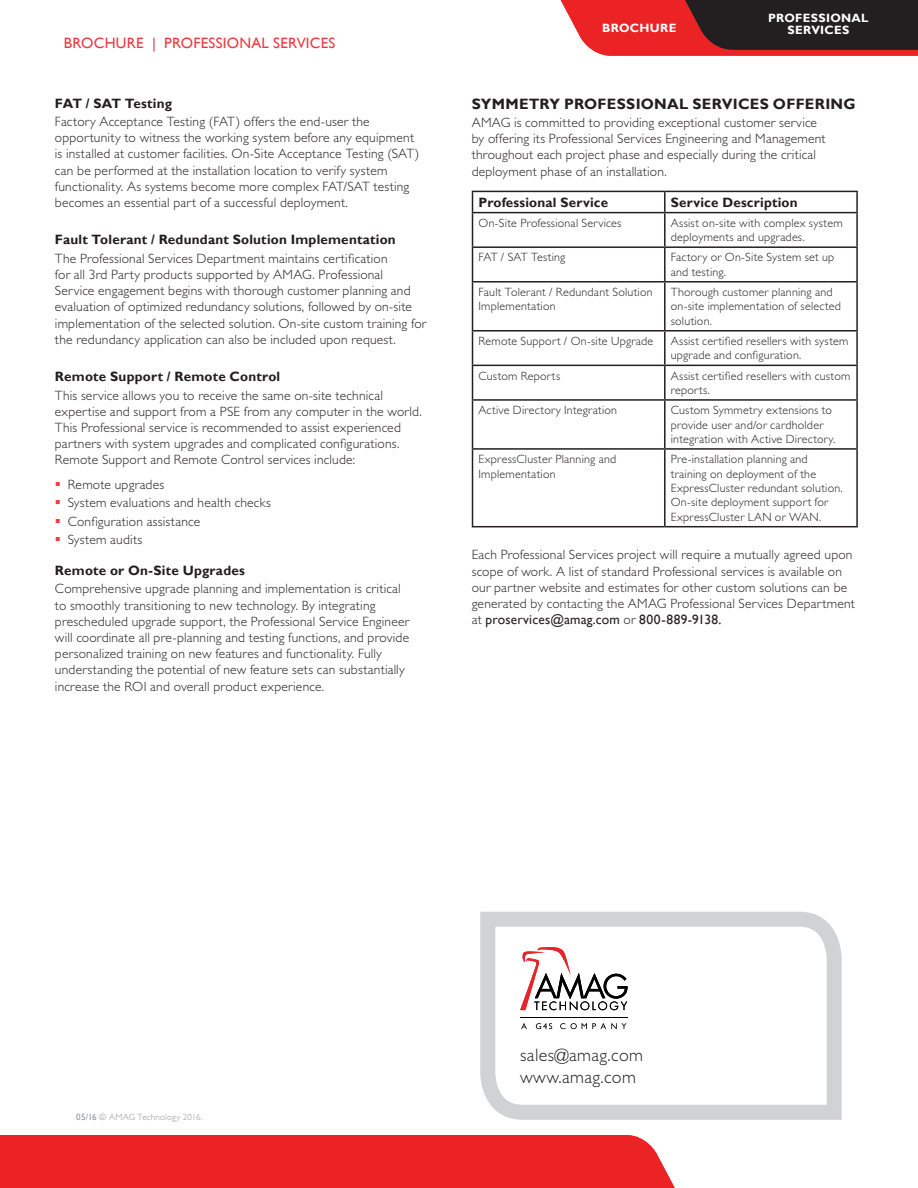
<style>
.page{position:relative;width:918px;height:1188px;background:#fff}
.page>*{position:absolute;margin:0;border:0;box-sizing:border-box;transform-origin:0 0}
.t1{font:300 18px "Gill Sans Std";letter-spacing:.02em;color:#231f20}
.G4S_Heading{font:700 15px "Gill Sans";letter-spacing:.015em;color:#231f20}
.t2{font:15px "Gill Sans";letter-spacing:.015em;color:#ee3a41}
.G4S_05_Body_Text{font:300 13.5px/16.2px "Gill Sans Std";letter-spacing:.015em;color:#231f20}
.G4S_Subheading{font:700 13.5px "Gill Sans";letter-spacing:.015em;color:#231f20}
.G4S_05_Body_Text_Bul{font:300 13.5px "Gill Sans Std";letter-spacing:.015em;color:#231f20}
.G4S_Subheading-2{font:700 13.5px "Gill Sans";letter-spacing:.015em;color:#231f20}
.G4S_05_Body_Text-2{font:300 12px/14.4px "Gill Sans Std";letter-spacing:.02em;color:#231f20}
.t3{font:700 12px "Gill Sans";letter-spacing:.025em;color:#fff}
.Copyright_text{font:300 9px "Gill Sans Std";letter-spacing:.025em;color:#939598}
.s1{font-family:"Gill Sans";font-weight:400}
</style>
<div class="page">
<svg style="left:480px;top:911px;width:362px;height:209px"></svg>
<svg style="left:520px;top:947px;width:108px;height:64px"></svg>
<hr style="left:520px;top:1017px;width:108px;height:1px;background:#000">
<svg style="left:521px;top:1023px;width:6px;height:6px"></svg>
<svg style="left:536px;top:1023px;width:16px;height:6px"></svg>
<svg style="left:560px;top:1023px;width:67px;height:6px"></svg>
<div style="left:0;top:1135px;width:675px;height:53px;background:#ec2325"></div>
<svg style="left:560px;top:0;width:358px;height:56px;background:#7f2b2c"></svg>
<hr style="left:472px;top:191px;width:193px;height:1px;background:#231f20">
<svg style="left:472px;top:192px;width:1px;height:20px"></svg>
<hr style="left:665px;top:191px;width:193px;height:1px;background:#231f20">
<hr style="left:664px;top:192px;width:2px;height:20px;background:#231f20">
<hr style="left:856px;top:192px;width:2px;height:20px;background:#231f20">
<hr style="left:472px;top:212px;width:193px;height:1px;background:#231f20">
<hr style="left:472px;top:213px;width:1px;height:33px;background:#231f20">
<hr style="left:665px;top:212px;width:193px;height:1px;background:#231f20">
<hr style="left:664px;top:213px;width:2px;height:33px;background:#231f20">
<hr style="left:856px;top:213px;width:2px;height:33px;background:#231f20">
<hr style="left:472px;top:246px;width:193px;height:2px;background:#231f20">
<hr style="left:472px;top:248px;width:1px;height:33px;background:#231f20">
<hr style="left:665px;top:246px;width:193px;height:2px;background:#231f20">
<hr style="left:664px;top:248px;width:2px;height:33px;background:#231f20">
<hr style="left:856px;top:248px;width:2px;height:33px;background:#231f20">
<hr style="left:472px;top:281px;width:193px;height:2px;background:#231f20">
<hr style="left:472px;top:283px;width:1px;height:47px;background:#231f20">
<hr style="left:665px;top:281px;width:193px;height:2px;background:#231f20">
<hr style="left:664px;top:283px;width:2px;height:47px;background:#231f20">
<hr style="left:856px;top:283px;width:2px;height:47px;background:#231f20">
<hr style="left:472px;top:330px;width:193px;height:2px;background:#231f20">
<hr style="left:472px;top:332px;width:1px;height:33px;background:#231f20">
<hr style="left:665px;top:330px;width:193px;height:2px;background:#231f20">
<hr style="left:664px;top:332px;width:2px;height:33px;background:#231f20">
<hr style="left:856px;top:332px;width:2px;height:33px;background:#231f20">
<hr style="left:472px;top:365px;width:193px;height:1px;background:#231f20">
<hr style="left:472px;top:366px;width:1px;height:33px;background:#231f20">
<hr style="left:665px;top:365px;width:193px;height:1px;background:#231f20">
<hr style="left:664px;top:366px;width:2px;height:33px;background:#231f20">
<hr style="left:856px;top:366px;width:2px;height:33px;background:#231f20">
<hr style="left:472px;top:399px;width:193px;height:2px;background:#231f20">
<hr style="left:472px;top:401px;width:1px;height:47px;background:#231f20">
<hr style="left:665px;top:399px;width:193px;height:2px;background:#231f20">
<hr style="left:664px;top:401px;width:2px;height:47px;background:#231f20">
<hr style="left:856px;top:401px;width:2px;height:47px;background:#231f20">
<hr style="left:472px;top:448px;width:193px;height:2px;background:#231f20">
<hr style="left:472px;top:450px;width:1px;height:76px;background:#231f20">
<hr style="left:665px;top:448px;width:193px;height:2px;background:#231f20">
<hr style="left:664px;top:450px;width:2px;height:76px;background:#231f20">
<hr style="left:856px;top:450px;width:2px;height:76px;background:#231f20">
<hr style="left:472px;top:526px;width:193px;height:1px;background:#231f20">
<hr style="left:665px;top:526px;width:193px;height:1px;background:#231f20">
<p class="t2" style="left:64px;top:34px;width:273px">BROCHURE | PROFESSIONAL SERVICES</p>
<p class="G4S_Subheading" style="left:55px;top:95px;width:119px">FAT / SAT Testing</p>
<p class="G4S_05_Body_Text" style="left:55px;top:114px;width:366px">Factory Acceptance Testing (FAT) offers the end-user the opportunity to witness the working system before any equipment is installed at customer facilities. On-Site Acceptance Testing (SAT) can be performed at the installation location to verify system functionality. As systems become more complex FAT/SAT testing becomes an essential part of a successful deployment.</p>
<p class="G4S_Subheading" style="left:55px;top:232px;width:342px">Fault Tolerant / Redundant Solution Implementation</p>
<p class="G4S_05_Body_Text" style="left:55px;top:250px;width:373px">The Professional Services Department maintains certification<br>for all 3rd Party products supported by AMAG. Professional<br>Service engagement begins with thorough customer planning and evaluation of optimized redundancy solutions, followed by on-site implementation of the selected solution. On-site custom training for the redundancy application can also be included upon request.</p>
<p class="G4S_Subheading" style="left:55px;top:369px;width:227px">Remote Support / Remote Control</p>
<p class="G4S_05_Body_Text" style="left:55px;top:387px;width:368px">This service allows you to receive the same on-site technical expertise and support from a PSE from any computer in the world.<br>This Professional service is recommended to assist experienced partners with system upgrades and complicated configurations.<br>Remote Support and Remote Control services include:</p>
<p class="G4S_05_Body_Text_Bul" style="left:68px;top:477px;width:98px">Remote upgrades</p>
<p class="G4S_05_Body_Text_Bul" style="left:68px;top:495px;width:205px">System evaluations and health checks</p>
<p class="G4S_05_Body_Text_Bul" style="left:68px;top:514px;width:134px">Configuration assistance</p>
<p class="G4S_05_Body_Text_Bul" style="left:68px;top:532px;width:76px">System audits</p>
<p class="G4S_Subheading" style="left:55px;top:562px;width:191px">Remote or On-Site Upgrades</p>
<p class="G4S_05_Body_Text" style="left:55px;top:581px;width:356px">Comprehensive upgrade planning and implementation is critical to smoothly transitioning to new technology. By integrating prescheduled upgrade support, the Professional Service Engineer will coordinate all pre-planning and testing functions, and provide personalized training on new features and functionality. Fully understanding the potential of new feature sets can substantially increase the ROI and overall product experience.</p>
<p class="t3" style="left:768px;top:10px;width:102px">PROFESSIONAL</p>
<p class="t3" style="left:602px;top:21px;width:76px">BROCHURE</p>
<p class="t3" style="left:788px;top:22px;width:63px">SERVICES</p>
<p class="G4S_Heading" style="left:472px;top:95px;width:386px">SYMMETRY PROFESSIONAL SERVICES OFFERING</p>
<p class="G4S_05_Body_Text" style="left:472px;top:115px;width:355px">AMAG is committed to providing exceptional customer service by offering its Professional Services Engineering and Management throughout each project phase and especially during the critical deployment phase of an installation.</p>
<p class="G4S_Subheading-2" style="left:478px;top:194px;width:131px">Professional Service</p>
<p class="G4S_Subheading-2" style="left:671px;top:194px;width:128px">Service Description</p>
<p class="G4S_05_Body_Text-2" style="left:478px;top:216px;width:144px">On-Site Professional Services</p>
<p class="G4S_05_Body_Text-2" style="left:671px;top:216px;width:173px">Assist on-site with complex system deployments and upgrades.</p>
<p class="G4S_05_Body_Text-2" style="left:478px;top:250px;width:88px">FAT / SAT Testing</p>
<p class="G4S_05_Body_Text-2" style="left:671px;top:250px;width:165px">Factory or On-Site System set up and testing.</p>
<p class="G4S_05_Body_Text-2" style="left:478px;top:285px;width:176px">Fault Tolerant / Redundant Solution<br>Implementation</p>
<p class="G4S_05_Body_Text-2" style="left:671px;top:285px;width:172px">Thorough customer planning and on-site implementation of selected solution.</p>
<p class="G4S_05_Body_Text-2" style="left:478px;top:334px;width:176px">Remote Support / On-site Upgrade</p>
<p class="G4S_05_Body_Text-2" style="left:671px;top:334px;width:179px">Assist certified resellers with system upgrade and configuration.</p>
<p class="G4S_05_Body_Text-2" style="left:478px;top:368px;width:83px">Custom Reports</p>
<p class="G4S_05_Body_Text-2" style="left:671px;top:368px;width:181px">Assist certified resellers with custom reports.</p>
<p class="G4S_05_Body_Text-2" style="left:478px;top:403px;width:140px">Active Directory Integration</p>
<p class="G4S_05_Body_Text-2" style="left:671px;top:403px;width:166px">Custom Symmetry extensions to provide user and/or cardholder integration with Active Directory.</p>
<p class="G4S_05_Body_Text-2" style="left:478px;top:452px;width:139px">ExpressCluster Planning and<br>Implementation</p>
<p class="G4S_05_Body_Text-2" style="left:671px;top:452px;width:173px">Pre-installation planning and training on deployment of the<br>ExpressCluster redundant solution.<br>On-site deployment support for<br>ExpressCluster LAN or WAN.</p>
<p class="G4S_05_Body_Text" style="left:472px;top:547px;width:385px">Each Professional Services project will require a mutually agreed upon scope of work. A list of standard Professional services is available on our partner website and estimates for other custom solutions can be generated by contacting the AMAG Professional Services Department at <span class="s1">proservices@amag.com</span> or <span class="s1">800-889-9138.</span></p>
<p class="Copyright_text" style="left:76px;top:1112px;width:128px"><span class="s1">05/16</span> © AMAG Technology 2016.</p>
<p class="t1" style="left:520px;top:1045px;width:124px">sales@amag.com</p>
<p class="t1" style="left:520px;top:1067px;width:117px">www.amag.com</p>
</div>
